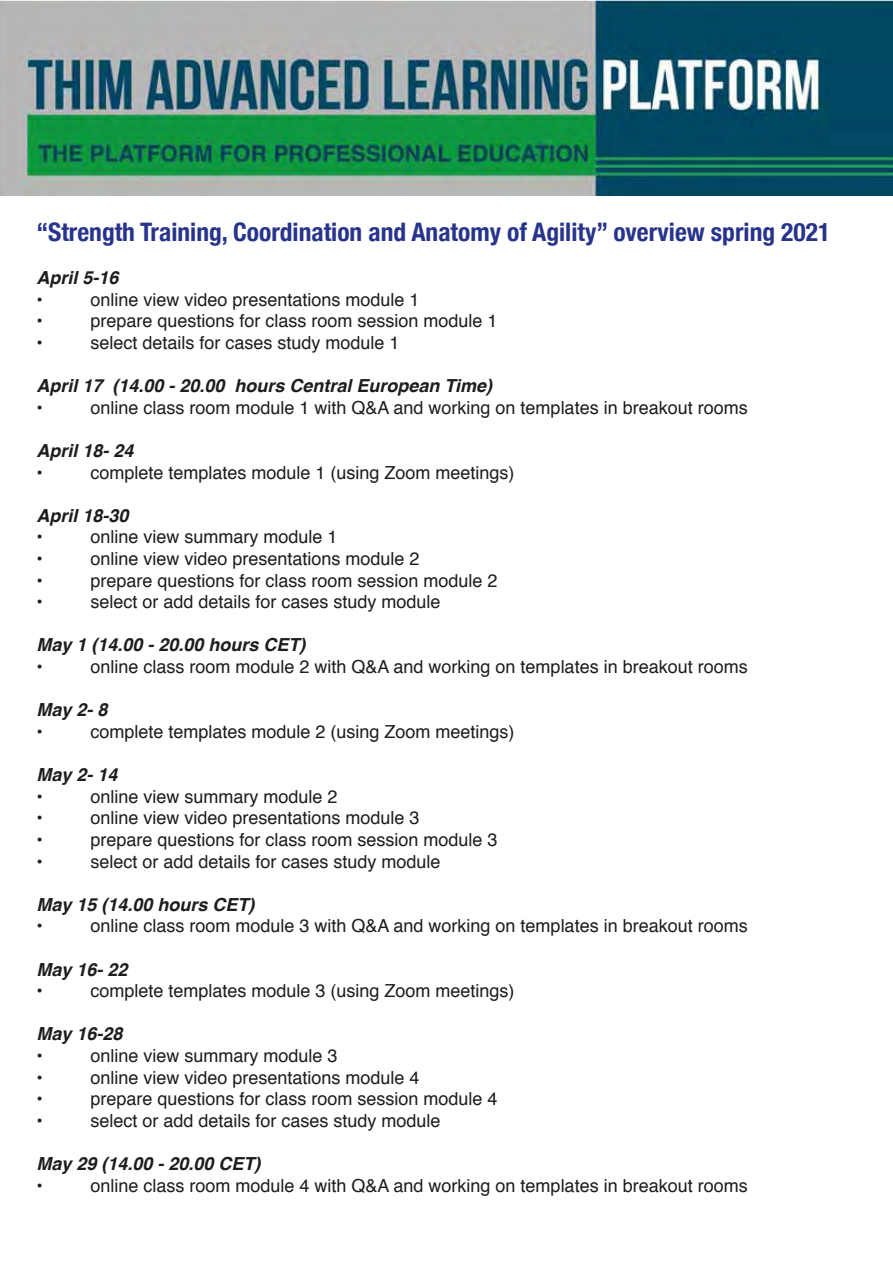
<style>
.page{position:relative;width:893px;height:1263px;background:#fff}
.page>*{position:absolute;margin:0;border:0;box-sizing:border-box;transform-origin:0 0}
.t1{font:700 condensed 25.5px "Helvetica Neue";color:#28348b}
.t2{font:18px "Helvetica";color:#1d1d1b}
.t3{font:italic 700 18px "Helvetica";color:#1d1d1b}
</style>
<div class="page">
<img style="left:0;top:0;width:893px;height:196px">
<h1 class="t1" style="left:36px;top:211px;width:795px">“Strength Training, Coordination and Anatomy of Agility” overview spring 2021</h1>
<p class="t3" style="left:36px;top:263px;width:84px">April 5-16</p>
<p class="t2" style="left:36px;top:286px;width:8px">•</p>
<p class="t2" style="left:90px;top:286px;width:331px">online view video presentations module 1</p>
<p class="t2" style="left:36px;top:307px;width:8px">•</p>
<p class="t2" style="left:90px;top:307px;width:409px">prepare questions for class room session module 1</p>
<p class="t2" style="left:36px;top:329px;width:8px">•</p>
<p class="t2" style="left:90px;top:329px;width:311px">select details for cases study module 1</p>
<p class="t3" style="left:36px;top:371px;width:457px">April 17 (14.00 - 20.00 hours Central European Time)</p>
<p class="t2" style="left:36px;top:394px;width:8px">•</p>
<p class="t2" style="left:90px;top:394px;width:659px">online class room module 1 with Q&amp;A and working on templates in breakout rooms</p>
<p class="t3" style="left:36px;top:436px;width:99px">April 18- 24</p>
<p class="t2" style="left:36px;top:458px;width:8px">•</p>
<p class="t2" style="left:90px;top:458px;width:426px">complete templates module 1 (using Zoom meetings)</p>
<p class="t3" style="left:36px;top:501px;width:94px">April 18-30</p>
<p class="t2" style="left:36px;top:523px;width:8px">•</p>
<p class="t2" style="left:90px;top:523px;width:249px">online view summary module 1</p>
<p class="t2" style="left:36px;top:545px;width:8px">•</p>
<p class="t2" style="left:90px;top:545px;width:331px">online view video presentations module 2</p>
<p class="t2" style="left:36px;top:566px;width:8px">•</p>
<p class="t2" style="left:90px;top:566px;width:409px">prepare questions for class room session module 2</p>
<p class="t2" style="left:36px;top:588px;width:8px">•</p>
<p class="t2" style="left:90px;top:588px;width:352px">select or add details for cases study module</p>
<p class="t3" style="left:36px;top:630px;width:271px">May 1 (14.00 - 20.00 hours CET)</p>
<p class="t2" style="left:36px;top:653px;width:8px">•</p>
<p class="t2" style="left:90px;top:653px;width:659px">online class room module 2 with Q&amp;A and working on templates in breakout rooms</p>
<p class="t3" style="left:36px;top:695px;width:73px">May 2- 8</p>
<p class="t2" style="left:36px;top:718px;width:8px">•</p>
<p class="t2" style="left:90px;top:718px;width:426px">complete templates module 2 (using Zoom meetings)</p>
<p class="t3" style="left:36px;top:760px;width:83px">May 2- 14</p>
<p class="t2" style="left:36px;top:782px;width:8px">•</p>
<p class="t2" style="left:90px;top:782px;width:249px">online view summary module 2</p>
<p class="t2" style="left:36px;top:804px;width:8px">•</p>
<p class="t2" style="left:90px;top:804px;width:331px">online view video presentations module 3</p>
<p class="t2" style="left:36px;top:826px;width:8px">•</p>
<p class="t2" style="left:90px;top:826px;width:409px">prepare questions for class room session module 3</p>
<p class="t2" style="left:36px;top:847px;width:8px">•</p>
<p class="t2" style="left:90px;top:847px;width:352px">select or add details for cases study module</p>
<p class="t3" style="left:36px;top:889px;width:220px">May 15 (14.00 hours CET)</p>
<p class="t2" style="left:36px;top:912px;width:8px">•</p>
<p class="t2" style="left:90px;top:912px;width:659px">online class room module 3 with Q&amp;A and working on templates in breakout rooms</p>
<p class="t3" style="left:36px;top:954px;width:93px">May 16- 22</p>
<p class="t2" style="left:36px;top:977px;width:8px">•</p>
<p class="t2" style="left:90px;top:977px;width:426px">complete templates module 3 (using Zoom meetings)</p>
<p class="t3" style="left:36px;top:1019px;width:88px">May 16-28</p>
<p class="t2" style="left:36px;top:1042px;width:8px">•</p>
<p class="t2" style="left:90px;top:1042px;width:249px">online view summary module 3</p>
<p class="t2" style="left:36px;top:1063px;width:8px">•</p>
<p class="t2" style="left:90px;top:1063px;width:331px">online view video presentations module 4</p>
<p class="t2" style="left:36px;top:1085px;width:8px">•</p>
<p class="t2" style="left:90px;top:1085px;width:409px">prepare questions for class room session module 4</p>
<p class="t2" style="left:36px;top:1106px;width:8px">•</p>
<p class="t2" style="left:90px;top:1106px;width:352px">select or add details for cases study module</p>
<p class="t3" style="left:36px;top:1149px;width:226px">May 29 (14.00 - 20.00 CET)</p>
<p class="t2" style="left:36px;top:1171px;width:8px">•</p>
<p class="t2" style="left:90px;top:1171px;width:659px">online class room module 4 with Q&amp;A and working on templates in breakout rooms</p>
</div>
